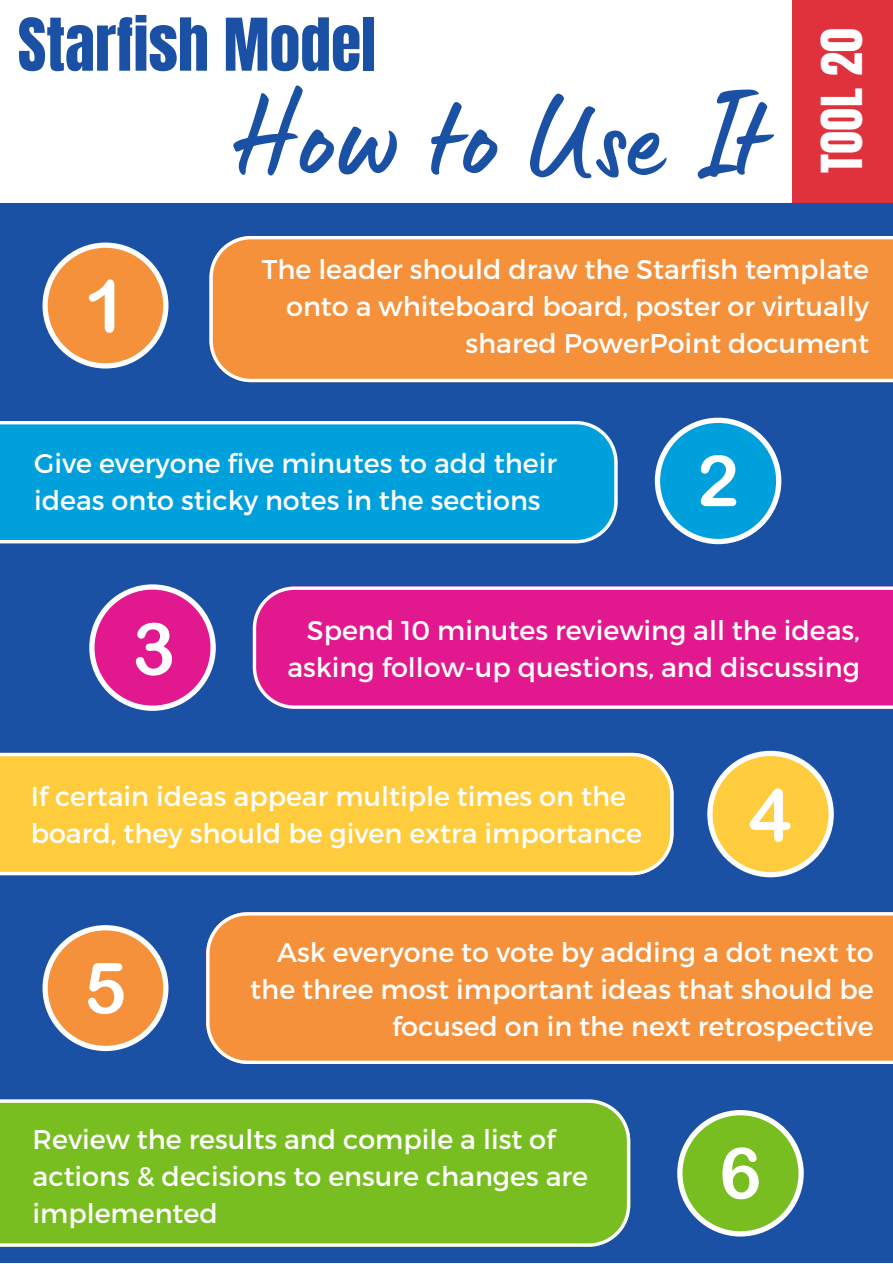
<style>
.page{position:relative;width:893px;height:1264px;background:#fff}
.page>*{position:absolute;margin:0;border:0;box-sizing:border-box;transform-origin:0 0}
.t1{font:127.65px "Lumios Marker";letter-spacing:.005em;color:#1b51a4}
.t2{font:61.8px "Anton";color:#1b51a4}
.t3{font:48px "Anton";letter-spacing:.005em;color:#fff}
.t4{font:27px/37px "Montserrat";color:#fff;text-align:right}
</style>
<div class="page">
<div style="left:0;top:0;width:892px;height:1262px;background:#1b51a4"></div>
<div style="left:0;top:0;width:892px;height:202px;background:#fff"></div>
<div style="left:792px;top:0;width:100px;height:202px;background:#e0323d"></div>
<svg style="left:89px;top:584px;width:127px;height:127px"></svg>
<svg style="left:253px;top:586px;width:639px;height:123px;background:#e12695"></svg>
<svg style="left:654px;top:417px;width:127px;height:127px"></svg>
<svg style="left:0;top:421px;width:617px;height:122px;background:#0ea4de"></svg>
<svg style="left:42px;top:242px;width:126px;height:126px"></svg>
<div style="left:209px;top:236px;width:683px;height:146px;background:#f5913b"></div>
<svg style="left:42px;top:925px;width:126px;height:126px"></svg>
<div style="left:206px;top:912px;width:686px;height:151px;background:#f5913b"></div>
<svg style="left:707px;top:750px;width:126px;height:127px"></svg>
<svg style="left:0;top:752px;width:673px;height:123px;background:#fbcd49"></svg>
<svg style="left:677px;top:1110px;width:126px;height:126px"></svg>
<div style="left:0;top:1099px;width:630px;height:147px;background:#78be20"></div>
<h2 class="t2" style="left:18px;top:0;width:360px">Starfish Model</h2>
<h1 class="t1" style="left:232px;top:96px;width:534px">How to Use It</h1>
<h3 class="t3" style="left:807px;top:173px;width:146px;rotate:-90deg">TOOL 20</h3>
<p class="t4" style="left:262px;top:250px;width:608px">The leader should draw the Starfish template onto a whiteboard board, poster or virtually shared PowerPoint document</p>
<p class="t4" style="left:34px;top:443px;width:524px;text-align:left">Give everyone five minutes to add their ideas onto sticky notes in the sections</p>
<p class="t4" style="left:287px;top:610px;width:574px">Spend 10 minutes reviewing all the ideas, asking follow-up questions, and discussing</p>
<p class="t4" style="left:31px;top:776px;width:613px;text-align:left">If certain ideas appear multiple times on the board, they should be given extra importance</p>
<p class="t4" style="left:250px;top:932px;width:624px">Ask everyone to vote by adding a dot next to the three most important ideas that should be focused on in the next retrospective</p>
<p class="t4" style="left:33px;top:1119px;width:557px;text-align:left">Review the results and compile a list of actions &amp; decisions to ensure changes are implemented</p>
</div>
